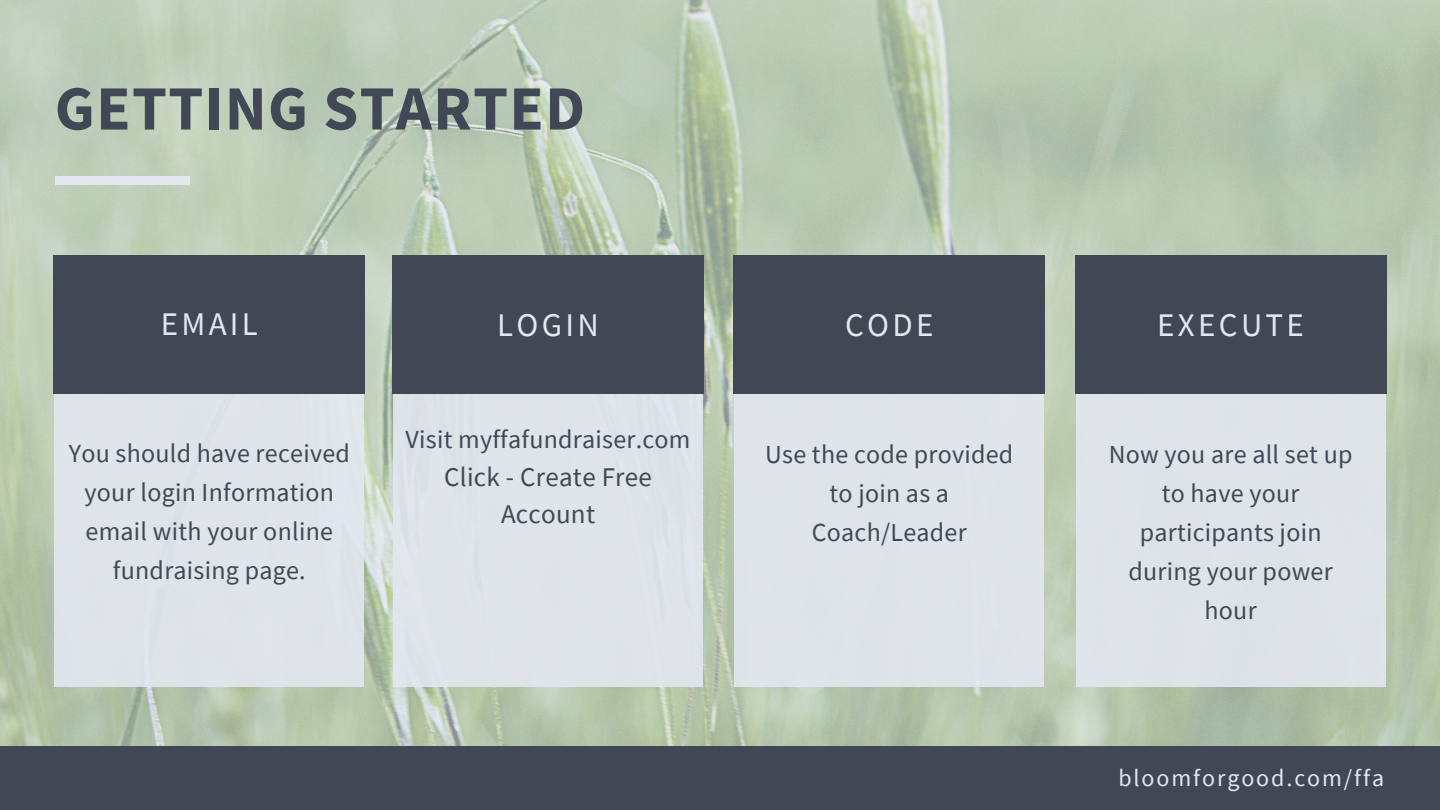
<style>
.page{position:relative;width:1440px;height:810px;background:#fff}
.page>*{position:absolute;margin:0;border:0;box-sizing:border-box;transform-origin:0 0}
.t1{font:700 63px "Source Sans Pro";letter-spacing:.02em;color:#414754}
.t2{font:33px "Source Sans Pro";letter-spacing:.1em;color:#e3e8f0}
.t3{font:27px/37.5px "Source Sans Pro";letter-spacing:.01em;color:#414754;text-align:center}
.t4{font:26px/39px "Source Sans Pro";letter-spacing:.01em;color:#414754;text-align:center}
.t5{font:24px "Source Sans Pro";letter-spacing:.08em;color:#e3e8f0}
</style>
<div class="page">
<img style="left:0;top:0;width:1440px;height:746px">
<div style="left:393px;top:255px;width:310px;height:431px;background:#dee4e9"></div>
<div style="left:734px;top:255px;width:310px;height:431px;background:#dee4e9"></div>
<div style="left:1076px;top:255px;width:309px;height:431px;background:#dee4e8"></div>
<div style="left:54px;top:255px;width:310px;height:431px;background:#dee4e9"></div>
<div style="left:53px;top:255px;width:312px;height:139px;background:#414754"></div>
<div style="left:0;top:746px;width:1440px;height:64px;background:#414754"></div>
<div style="left:55px;top:176px;width:135px;height:9px;background:#e3e8f0"></div>
<div style="left:392px;top:255px;width:312px;height:139px;background:#414754"></div>
<div style="left:733px;top:255px;width:312px;height:139px;background:#414754"></div>
<div style="left:1075px;top:255px;width:312px;height:139px;background:#414754"></div>
<p class="t1" style="left:55px;top:68px;width:532px">GETTING STARTED</p>
<p class="t2" style="left:161px;top:303px;width:99px">EMAIL</p>
<p class="t4" style="left:69px;top:433px;width:283px">You should have received your login Information email with your online fundraising page.</p>
<p class="t2" style="left:497px;top:304px;width:103px">LOGIN</p>
<p class="t4" style="left:406px;top:420px;width:286px">Visit myffafundraiser.com</p>
<p class="t3" style="left:444px;top:457px;width:209px">Click - Create Free<br>Account</p>
<p class="t2" style="left:845px;top:304px;width:90px">CODE</p>
<p class="t4" style="left:765px;top:434px;width:250px">Use the code provided to join as a<br>Coach/Leader</p>
<p class="t2" style="left:1157px;top:304px;width:148px">EXECUTE</p>
<p class="t4" style="left:1109px;top:434px;width:245px">Now you are all set up to have your participants join during your power hour</p>
<p class="t5" style="left:1118px;top:763px;width:267px">bloomforgood.com/ffa</p>
</div>
